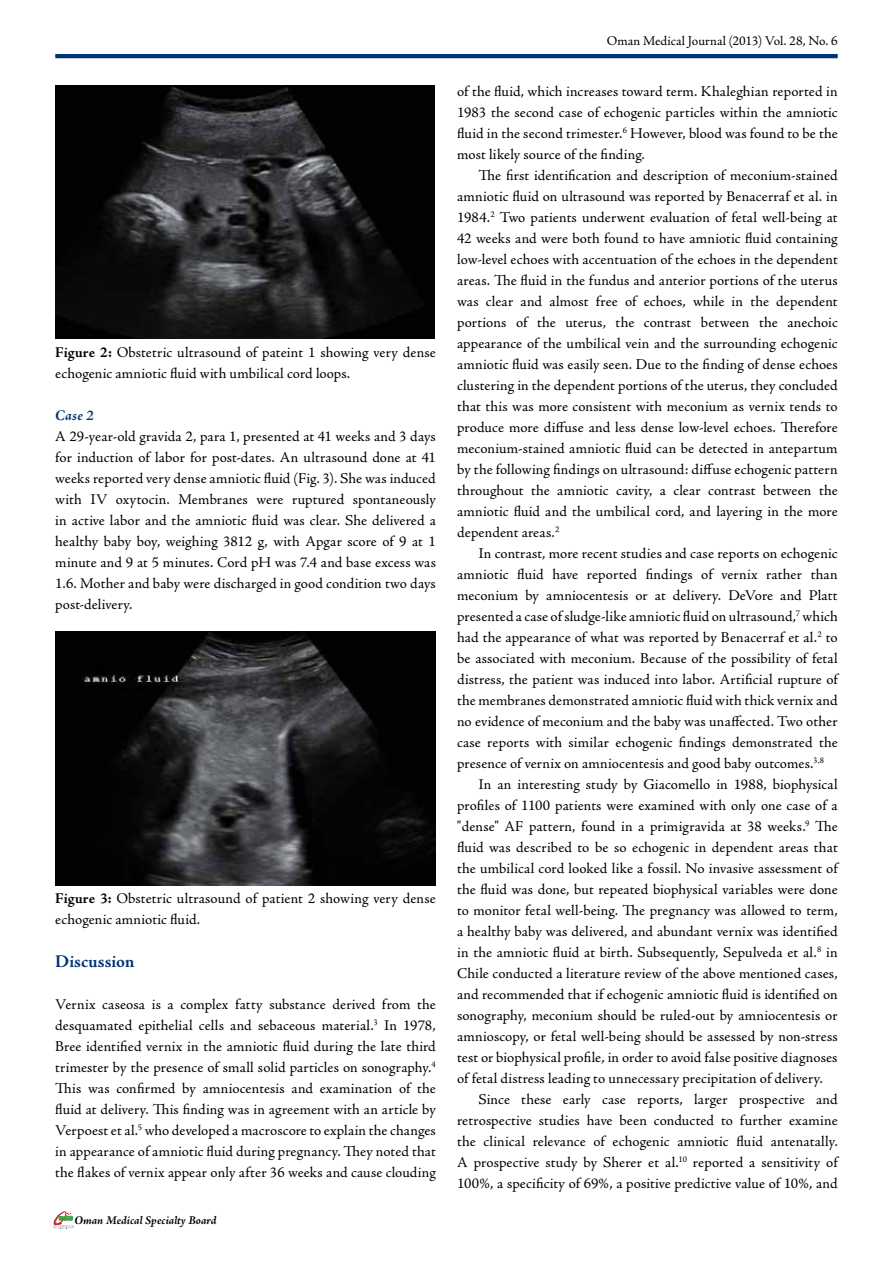
<style>
.page{position:relative;width:893px;height:1263px;background:#fff}
.page>*{position:absolute;margin:0;border:0;box-sizing:border-box;transform-origin:0 0}
.t1{font:700 18px "Adobe Jenson Pro";color:#003375}
.t2{font:15px/21px "Adobe Jenson Pro";letter-spacing:.005em;color:#000;text-align:justify}
.t3{font:italic 700 15px "Adobe Jenson Pro";color:#003375}
.t4{font:13.5px "Adobe Jenson Pro";letter-spacing:.005em;color:#000}
.t5{font:italic 700 12px "Adobe Jenson Pro";letter-spacing:-.005em;color:#000}
.s1{font-weight:700}
</style>
<div class="page">
<div style="left:55px;top:54px;width:783px;height:4px;border:2px solid #003375"></div>
<svg style="left:53px;top:1211px;width:21px;height:18px"></svg>
<img style="left:55px;top:85px;width:380px;height:253px">
<img style="left:55px;top:631px;width:381px;height:254px">
<p class="t2" style="left:55px;top:342px;width:382px"><span class="s1">Figure 2:</span> Obstetric ultrasound of pateint 1 showing very dense echogenic amniotic fluid with umbilical cord loops.</p>
<p class="t3" style="left:55px;top:407px;width:40px">Case 2</p>
<p class="t2" style="left:55px;top:426px;width:382px">A 29-year-old gravida 2, para 1, presented at 41 weeks and 3 days for induction of labor for post-dates. An ultrasound done at 41 weeks reported very dense amniotic fluid (Fig. 3). She was induced with IV oxytocin. Membranes were ruptured spontaneously in active labor and the amniotic fluid was clear. She delivered a healthy baby boy, weighing 3812 g, with Apgar score of 9 at 1 minute and 9 at 5 minutes. Cord pH was 7.4 and base excess was 1.6. Mother and baby were discharged in good condition two days post-delivery.</p>
<p class="t2" style="left:55px;top:888px;width:382px"><span class="s1">Figure 3:</span> Obstetric ultrasound of patient 2 showing very dense echogenic amniotic fluid.</p>
<p class="t1" style="left:55px;top:950px;width:81px">Discussion</p>
<p class="t2" style="left:55px;top:993px;width:382px">Vernix caseosa is a complex fatty substance derived from the desquamated epithelial cells and sebaceous material.<sup>3</sup> In 1978, Bree identified vernix in the amniotic fluid during the late third trimester by the presence of small solid particles on sonography.<sup>4<br></sup>This was confirmed by amniocentesis and examination of the fluid at delivery. This finding was in agreement with an article by Verpoest et al.<sup>5</sup> who developed a macroscore to explain the changes in appearance of amniotic fluid during pregnancy. They noted that the flakes of vernix appear only after 36 weeks and cause clouding</p>
<p class="t5" style="left:74px;top:1214px;width:144px">Oman Medical Specialty Board</p>
<p class="t4" style="left:607px;top:33px;width:232px">Oman Medical Journal (2013) Vol. 28, No. 6</p>
<p class="t2" style="left:457px;top:81px;width:382px">of the fluid, which increases toward term. Khaleghian reported in 1983 the second case of echogenic particles within the amniotic fluid in the second trimester.<sup>6</sup> However, blood was found to be the most likely source of the finding.</p>
<p class="t2" style="left:457px;top:165px;width:382px;text-indent:21px">The first identification and description of meconium-stained amniotic fluid on ultrasound was reported by Benacerraf et al. in 1984.<sup>2</sup> Two patients underwent evaluation of fetal well-being at 42 weeks and were both found to have amniotic fluid containing low-level echoes with accentuation of the echoes in the dependent areas. The fluid in the fundus and anterior portions of the uterus was clear and almost free of echoes, while in the dependent portions of the uterus, the contrast between the anechoic appearance of the umbilical vein and the surrounding echogenic amniotic fluid was easily seen. Due to the finding of dense echoes clustering in the dependent portions of the uterus, they concluded that this was more consistent with meconium as vernix tends to produce more diffuse and less dense low-level echoes. Therefore meconium-stained amniotic fluid can be detected in antepartum by the following findings on ultrasound: diffuse echogenic pattern throughout the amniotic cavity, a clear contrast between the amniotic fluid and the umbilical cord, and layering in the more dependent areas.<sup>2</sup></p>
<p class="t2" style="left:478px;top:543px;width:361px">In contrast, more recent studies and case reports on echogenic</p>
<p class="t2" style="left:457px;top:564px;width:382px">amniotic fluid have reported findings of vernix rather than</p>
<p class="t2" style="left:457px;top:585px;width:382px">meconium by amniocentesis or at delivery. DeVore and Platt</p>
<p class="t2" style="left:457px;top:606px;width:382px">presented a case of sludge-like amniotic fluid on ultrasound,<sup>7</sup> which</p>
<p class="t2" style="left:457px;top:627px;width:382px">had the appearance of what was reported by Benacerraf et al.<sup>2</sup> to</p>
<p class="t2" style="left:457px;top:648px;width:382px">be associated with meconium. Because of the possibility of fetal</p>
<p class="t2" style="left:457px;top:669px;width:382px">distress, the patient was induced into labor. Artificial rupture of</p>
<p class="t2" style="left:457px;top:690px;width:382px">the membranes demonstrated amniotic fluid with thick vernix and</p>
<p class="t2" style="left:457px;top:711px;width:382px">no evidence of meconium and the baby was unaffected. Two other</p>
<p class="t2" style="left:457px;top:732px;width:382px">case reports with similar echogenic findings demonstrated the</p>
<p class="t2" style="left:457px;top:753px;width:369px">presence of vernix on amniocentesis and good baby outcomes.<sup>3,8</sup></p>
<p class="t2" style="left:478px;top:774px;width:361px">In an interesting study by Giacomello in 1988, biophysical</p>
<p class="t2" style="left:457px;top:795px;width:382px">profiles of 1100 patients were examined with only one case of a</p>
<p class="t2" style="left:457px;top:816px;width:382px">"dense" AF pattern, found in a primigravida at 38 weeks.<sup>9</sup> The</p>
<p class="t2" style="left:457px;top:837px;width:382px">fluid was described to be so echogenic in dependent areas that</p>
<p class="t2" style="left:457px;top:858px;width:382px">the umbilical cord looked like a fossil. No invasive assessment of</p>
<p class="t2" style="left:457px;top:879px;width:382px">the fluid was done, but repeated biophysical variables were done</p>
<p class="t2" style="left:457px;top:900px;width:382px">to monitor fetal well-being. The pregnancy was allowed to term,</p>
<p class="t2" style="left:457px;top:921px;width:382px">a healthy baby was delivered, and abundant vernix was identified</p>
<p class="t2" style="left:457px;top:942px;width:382px">in the amniotic fluid at birth. Subsequently, Sepulveda et al.<sup>8</sup> in</p>
<p class="t2" style="left:457px;top:963px;width:382px">Chile conducted a literature review of the above mentioned cases,</p>
<p class="t2" style="left:457px;top:984px;width:382px">and recommended that if echogenic amniotic fluid is identified on</p>
<p class="t2" style="left:457px;top:1005px;width:382px">sonography, meconium should be ruled-out by amniocentesis or</p>
<p class="t2" style="left:457px;top:1026px;width:382px">amnioscopy, or fetal well-being should be assessed by non-stress</p>
<p class="t2" style="left:457px;top:1047px;width:382px">test or biophysical profile, in order to avoid false positive diagnoses</p>
<p class="t2" style="left:457px;top:1068px;width:367px">of fetal distress leading to unnecessary precipitation of delivery.</p>
<p class="t2" style="left:478px;top:1089px;width:361px">Since these early case reports, larger prospective and</p>
<p class="t2" style="left:457px;top:1110px;width:382px">retrospective studies have been conducted to further examine</p>
<p class="t2" style="left:457px;top:1131px;width:382px">the clinical relevance of echogenic amniotic fluid antenatally.</p>
<p class="t2" style="left:457px;top:1152px;width:382px">A prospective study by Sherer et al.<sup>10</sup> reported a sensitivity of</p>
<p class="t2" style="left:457px;top:1173px;width:382px">100%, a specificity of 69%, a positive predictive value of 10%, and</p>
</div>
